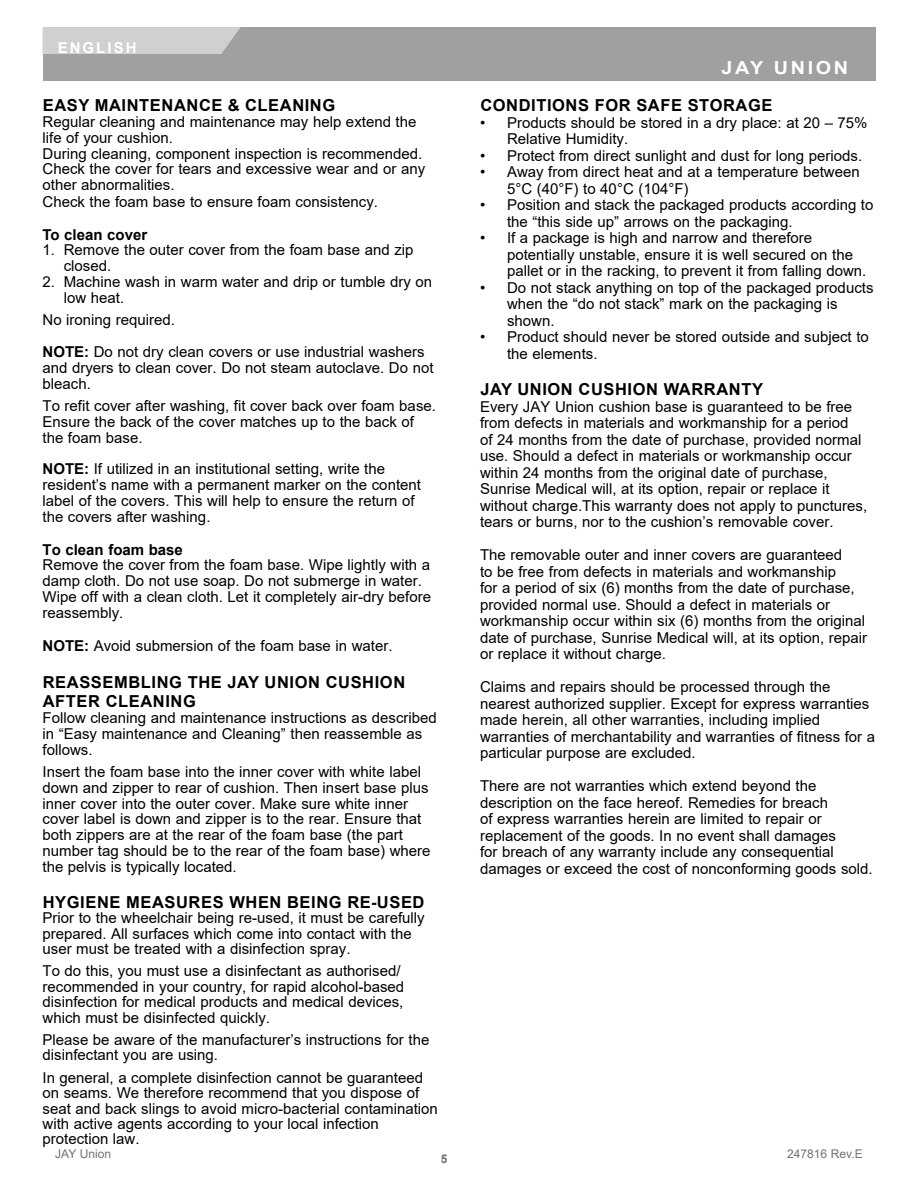
<style>
.page{position:relative;width:918px;height:1188px;background:#fff}
.page>*{position:absolute;margin:0;border:0;box-sizing:border-box;transform-origin:0 0}
.t1{font:700 18px "Arial";letter-spacing:.135em;color:#fff;scale:1.1 1}
.t2{font:700 16.5px/19.8px "Arial";letter-spacing:.035em;color:#000}
.t3{font:15px/16.5px "Arial";color:#000}
.t4{font:700 15px "Arial";color:#000}
.t5{font:700 15px "Arial";letter-spacing:.135em;color:#fff}
.t6{font:12px "Arial";color:#717171}
.t7{font:700 12px "Arial";color:#717171}
.s1{font-weight:700}
</style>
<div class="page">
<div style="left:43px;top:27px;width:832px;height:54px;background:#a0a0a0"></div>
<div style="left:43px;top:27px;width:198px;height:27px;background:#d0d0d0"></div>
<p class="t5" style="left:58px;top:42px;width:80px">ENGLISH</p>
<p class="t2" style="left:43px;top:97px;width:294px">EASY MAINTENANCE &amp; CLEANING</p>
<p class="t3" style="left:43px;top:115px;width:384px;line-height:15.9px">Regular cleaning and maintenance may help extend the life of your cushion.<br>During cleaning, component inspection is recommended.<br>Check the cover for tears and excessive wear and or any other abnormalities.<br>Check the foam base to ensure foam consistency.</p>
<p class="t4" style="left:43px;top:229px;width:106px">To clean cover</p>
<p class="t3" style="left:64px;top:243px;width:351px;line-height:15.8px;text-indent:-21px">1. Remove the outer cover from the foam base and zip closed.</p>
<p class="t3" style="left:64px;top:275px;width:370px;line-height:15.8px;text-indent:-21px">2. Machine wash in warm water and drip or tumble dry on low heat.</p>
<p class="t3" style="left:43px;top:305px;width:384px;line-height:32.2px">No ironing required.<br><span class="s1">NOTE:</span> Do not dry clean covers or use industrial washers</p>
<p class="t3" style="left:43px;top:361px;width:393px;line-height:15.8px">and dryers to clean cover. Do not steam autoclave. Do not bleach.</p>
<p class="t3" style="left:43px;top:399px;width:395px;line-height:15.8px">To refit cover after washing, fit cover back over foam base.<br>Ensure the back of the cover matches up to the back of the foam base.</p>
<p class="t3" style="left:43px;top:462px;width:380px;line-height:15.8px"><span class="s1">NOTE:</span> If utilized in an institutional setting, write the resident’s name with a permanent marker on the content label of the covers. This will help to ensure the return of the covers after washing.</p>
<p class="t4" style="left:43px;top:544px;width:142px">To clean foam base</p>
<p class="t3" style="left:43px;top:558px;width:390px;line-height:16px">Remove the cover from the foam base. Wipe lightly with a damp cloth. Do not use soap. Do not submerge in water.<br>Wipe off with a clean cloth. Let it completely air-dry before reassembly.</p>
<p class="t3" style="left:43px;top:639px;width:352px"><span class="s1">NOTE:</span> Avoid submersion of the foam base in water.</p>
<p class="t2" style="left:43px;top:673px;width:364px">REASSEMBLING THE JAY UNION CUSHION<br>AFTER CLEANING</p>
<p class="t3" style="left:43px;top:711px;width:396px;line-height:15.8px">Follow cleaning and maintenance instructions as described in “Easy maintenance and Cleaning” then reassemble as follows.</p>
<p class="t3" style="left:43px;top:765px;width:390px;line-height:15.8px">Insert the foam base into the inner cover with white label down and zipper to rear of cushion. Then insert base plus inner cover into the outer cover. Make sure white inner cover label is down and zipper is to the rear. Ensure that both zippers are at the rear of the foam base (the part number tag should be to the rear of the foam base) where the pelvis is typically located.</p>
<p class="t2" style="left:43px;top:894px;width:383px">HYGIENE MEASURES WHEN BEING RE-USED</p>
<p class="t3" style="left:43px;top:912px;width:384px;line-height:15.5px">Prior to the wheelchair being re-used, it must be carefully prepared. All surfaces which come into contact with the user must be treated with a disinfection spray.</p>
<p class="t3" style="left:43px;top:965px;width:363px;line-height:15.5px">To do this, you must use a disinfectant as authorised/ recommended in your country, for rapid alcohol-based disinfection for medical products and medical devices, which must be disinfected quickly.</p>
<p class="t3" style="left:43px;top:1033px;width:388px;line-height:15.5px">Please be aware of the manufacturer’s instructions for the disinfectant you are using.</p>
<p class="t3" style="left:43px;top:1071px;width:397px;line-height:15.5px">In general, a complete disinfection cannot be guaranteed on seams. We therefore recommend that you dispose of seat and back slings to avoid micro-bacterial contamination with active agents according to your local infection protection law.</p>
<p class="t1" style="left:721px;top:61px;width:117px">JAY UNION</p>
<p class="t2" style="left:480px;top:97px;width:294px">CONDITIONS FOR SAFE STORAGE</p>
<p class="t3" style="left:507px;top:116px;width:362px;text-indent:-27px">• Products should be stored in a dry place: at 20 – 75%<br>Relative Humidity.</p>
<p class="t3" style="left:480px;top:149px;width:384px">• Protect from direct sunlight and dust for long periods.</p>
<p class="t3" style="left:507px;top:165px;width:354px;text-indent:-27px">• Away from direct heat and at a temperature between<br>5°C (40°F) to 40°C (104°F)</p>
<p class="t3" style="left:507px;top:198px;width:368px;text-indent:-27px">• Position and stack the packaged products according to the “this side up” arrows on the packaging.</p>
<p class="t3" style="left:507px;top:231px;width:361px;text-indent:-27px">• If a package is high and narrow and therefore potentially unstable, ensure it is well secured on the pallet or in the racking, to prevent it from falling down.</p>
<p class="t3" style="left:507px;top:281px;width:368px;text-indent:-27px">• Do not stack anything on top of the packaged products when the “do not stack” mark on the packaging is shown.</p>
<p class="t3" style="left:507px;top:330px;width:363px;text-indent:-27px">• Product should never be stored outside and subject to the elements.</p>
<p class="t2" style="left:480px;top:381px;width:284px">JAY UNION CUSHION WARRANTY</p>
<p class="t3" style="left:480px;top:399px;width:389px">Every JAY Union cushion base is guaranteed to be free from defects in materials and workmanship for a period<br>of 24 months from the date of purchase, provided normal use. Should a defect in materials or workmanship occur within 24 months from the original date of purchase, Sunrise Medical will, at its option, repair or replace it without charge.This warranty does not apply to punctures, tears or burns, nor to the cushion’s removable cover.</p>
<p class="t3" style="left:480px;top:548px;width:389px">The removable outer and inner covers are guaranteed<br>to be free from defects in materials and workmanship<br>for a period of six (6) months from the date of purchase, provided normal use. Should a defect in materials or workmanship occur within six (6) months from the original date of purchase, Sunrise Medical will, at its option, repair or replace it without charge.</p>
<p class="t3" style="left:480px;top:680px;width:397px">Claims and repairs should be processed through the nearest authorized supplier. Except for express warranties made herein, all other warranties, including implied warranties of merchantability and warranties of fitness for a particular purpose are excluded.</p>
<p class="t3" style="left:480px;top:779px;width:394px">There are not warranties which extend beyond the description on the face hereof. Remedies for breach<br>of express warranties herein are limited to repair or replacement of the goods. In no event shall damages<br>for breach of any warranty include any consequential damages or exceed the cost of nonconforming goods sold.</p>
<p class="t6" style="left:55px;top:1150px;width:57px">JAY Union</p>
<p class="t7" style="left:441px;top:1154px;width:8px">5</p>
<p class="t6" style="left:787px;top:1150px;width:77px">247816 Rev.E</p>
</div>
